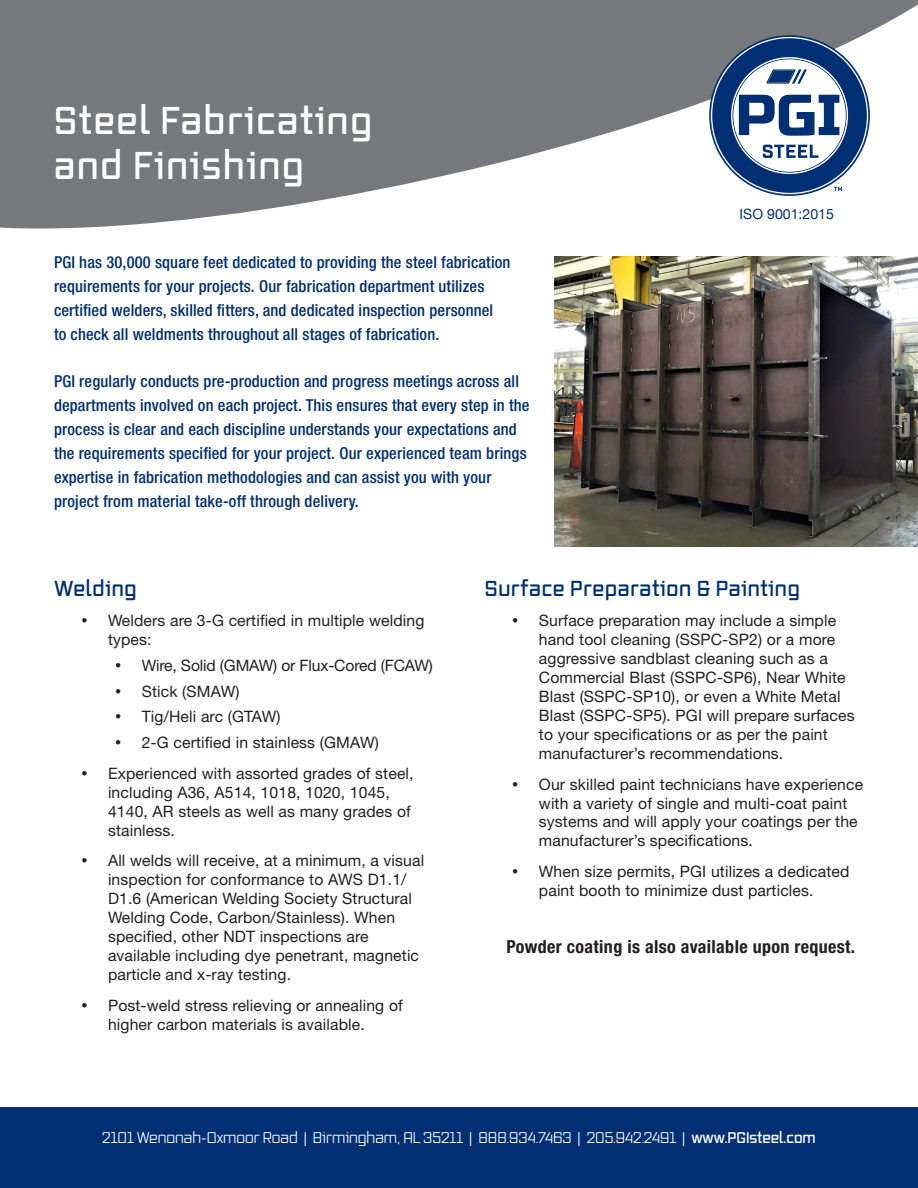
<style>
.page{position:relative;width:918px;height:1188px;background:#fff}
.page>*{position:absolute;margin:0;border:0;box-sizing:border-box;transform-origin:0 0}
.t1{font:600 37.5px/44.5px "Vox";letter-spacing:.05em;color:#fff}
.t2{font:600 21px "Vox";letter-spacing:.035em;color:#002f73}
.t3{font:700 condensed 18px "Helvetica Neue LT Std";letter-spacing:.02em;color:#231f20}
.t4{font:500 condensed 16.5px/24px "Helvetica Neue LT Std";letter-spacing:.01em;color:#002f73}
.t5{font:15.75px/18.9px "Helvetica Neue LT Std";letter-spacing:.01em;color:#231f20}
.t6{font:15.75px "Helvetica Neue LT Std";letter-spacing:-.01em;color:#231f20}
.t7{font:15px "Vox";color:#fff}
.t8{font:14.1px "Helvetica Neue";color:#002f73}
.s1{font-weight:600}
</style>
<div class="page">
<svg style="left:0;top:0;width:918px;height:229px;fill:#76787b"></svg>
<div style="left:0;top:0;width:435px;height:166px;background:#76787b"></div>
<svg style="left:709px;top:35px;width:161px;height:161px"></svg>
<div style="left:0;top:1107px;width:918px;height:81px;background:#002f73"></div>
<img style="left:554px;top:256px;width:364px;height:290px">
<p class="t1" style="left:54px;top:98px;width:319px">Steel Fabricating and Finishing</p>
<p class="t4" style="left:54px;top:250px;width:458px">PGI has 30,000 square feet dedicated to providing the steel fabrication requirements for your projects. Our fabrication department utilizes certified welders, skilled fitters, and dedicated inspection personnel<br>to check all weldments throughout all stages of fabrication.</p>
<p class="t4" style="left:54px;top:369px;width:477px">PGI regularly conducts pre-production and progress meetings across all departments involved on each project. This ensures that every step in the process is clear and each discipline understands your expectations and the requirements specified for your project. Our experienced team brings expertise in fabrication methodologies and can assist you with your project from material take-off through delivery.</p>
<p class="t8" style="left:740px;top:204px;width:96px">ISO 9001:2015</p>
<p class="t2" style="left:54px;top:575px;width:84px">Welding</p>
<p class="t5" style="left:108px;top:611px;width:318px;text-indent:-27px">• Welders are 3-G certified in multiple welding types:</p>
<p class="t6" style="left:115px;top:656px;width:320px">• Wire, Solid (GMAW) or Flux-Cored (FCAW)</p>
<p class="t5" style="left:115px;top:681px;width:126px">• Stick (SMAW)</p>
<p class="t5" style="left:115px;top:707px;width:167px">• Tig/Heli arc (GTAW)</p>
<p class="t5" style="left:115px;top:733px;width:266px">• 2-G certified in stainless (GMAW)</p>
<p class="t5" style="left:108px;top:764px;width:307px;text-indent:-27px">• Experienced with assorted grades of steel, including A36, A514, 1018, 1020, 1045, 4140, AR steels as well as many grades of stainless.</p>
<p class="t5" style="left:108px;top:851px;width:318px;text-indent:-27px">• All welds will receive, at a minimum, a visual inspection for conformance to AWS D1.1/ D1.6 (American Welding Society Structural Welding Code, Carbon/Stainless). When specified, other NDT inspections are available including dye penetrant, magnetic particle and x-ray testing.</p>
<p class="t5" style="left:108px;top:995px;width:296px;text-indent:-27px">• Post-weld stress relieving or annealing of higher carbon materials is available.</p>
<p class="t2" style="left:485px;top:575px;width:316px">Surface Preparation &amp; Painting</p>
<p class="t5" style="left:539px;top:611px;width:317px;text-indent:-27px">• Surface preparation may include a simple hand tool cleaning (SSPC-SP2) or a more aggressive sandblast cleaning such as a Commercial Blast (SSPC-SP6), Near White Blast (SSPC-SP10), or even a White Metal Blast (SSPC-SP5). PGI will prepare surfaces to your specifications or as per the paint manufacturer’s recommendations.</p>
<p class="t5" style="left:539px;top:774px;width:326px;text-indent:-27px">• Our skilled paint technicians have experience with a variety of single and multi-coat paint systems and will apply your coatings per the manufacturer’s specifications.</p>
<p class="t5" style="left:512px;top:862px;width:339px;text-align:center">• When size permits, PGI utilizes a dedicated paint booth to minimize dust particles.</p>
<p class="t3" style="left:507px;top:936px;width:350px">Powder coating is also available upon request.</p>
<p class="t7" style="left:102px;top:1128px;width:715px">2101 Wenonah-Oxmoor Road | Birmingham, AL 35211 | 888.934.7463 | 205.942.2491 | <span class="s1">www.PGIsteel.com</span></p>
</div>
